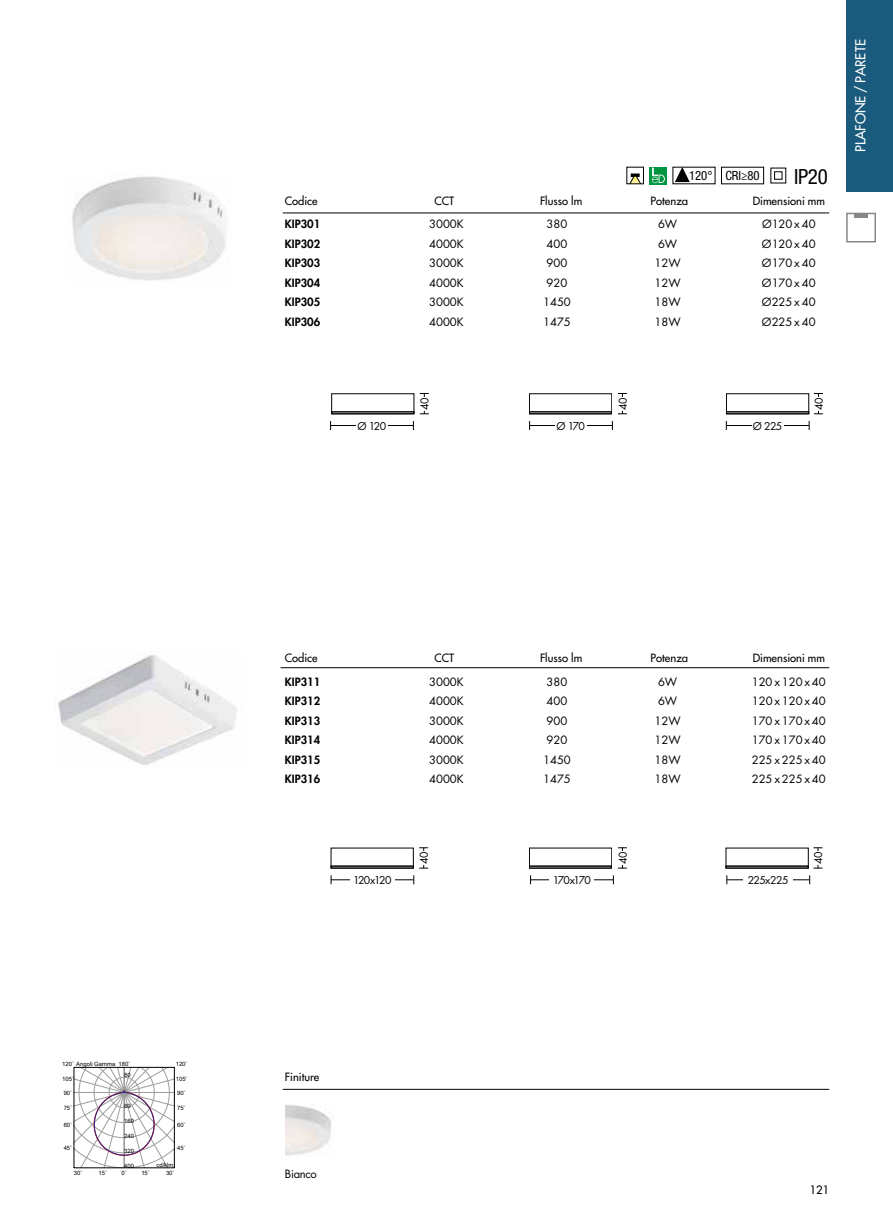
<style>
.page{position:relative;width:893px;height:1221px;background:#fff}
.page>*{position:absolute;margin:0;border:0;box-sizing:border-box;transform-origin:0 0}
.t1{font:condensed 21px "Helvetica Neue LT Std";color:#000}
.t2{font:500 13.5px "Futura Std";color:#fff}
.t3{font:condensed 12.75px "Helvetica Neue LT Std";color:#000}
.t4{font:11.25px "Futura Std";letter-spacing:-.025em;color:#000}
.t5{font:500 11.25px "Futura Std";color:#000}
.t6{font:11.1px "Futura Std";color:#000}
.t7{font:500 11.1px "Futura Std";color:#000}
.t8{font:800 11.1px "Futura Std";color:#000}
.t9{font:10.5px "Futura Std";letter-spacing:-.055em;color:#000}
.t10{font:10.5px "Futura Std";letter-spacing:-.095em;color:#000}
.t11{font:10.5px "Futura Std";letter-spacing:-.1em;color:#000}
.t12{font:5.85px "Arial";color:#000}
</style>
<div class="page">
<div style="left:854px;top:213px;width:14px;height:5px;background:#878787"></div>
<div style="left:846px;top:213px;width:30px;height:29px;border:2px solid #878787"></div>
<div style="left:846px;top:0;width:47px;height:191px;background:#195a7d"></div>
<hr style="left:281px;top:667px;width:548px;height:1px;background:#000">
<div style="left:331px;top:411px;width:83px;height:3px;border:1px solid #000"></div>
<svg style="left:420px;top:393px;width:9px;height:21px"></svg>
<div style="left:420px;top:397px;width:9px;height:13px;background:#fff"></div>
<hr style="left:330px;top:425px;width:83px;height:1px;background:#000">
<div style="left:356px;top:421px;width:31px;height:9px;background:#fff"></div>
<div style="left:529px;top:411px;width:83px;height:3px;border:1px solid #000"></div>
<svg style="left:618px;top:393px;width:9px;height:21px"></svg>
<div style="left:618px;top:397px;width:9px;height:13px;background:#fff"></div>
<hr style="left:529px;top:425px;width:83px;height:1px;background:#000">
<div style="left:555px;top:421px;width:31px;height:9px;background:#fff"></div>
<div style="left:726px;top:411px;width:83px;height:3px;border:1px solid #000"></div>
<svg style="left:814px;top:393px;width:9px;height:21px"></svg>
<div style="left:814px;top:397px;width:9px;height:13px;background:#fff"></div>
<hr style="left:726px;top:425px;width:83px;height:1px;background:#000">
<div style="left:752px;top:421px;width:31px;height:9px;background:#fff"></div>
<div style="left:331px;top:865px;width:83px;height:3px;border:1px solid #000"></div>
<svg style="left:419px;top:847px;width:9px;height:21px"></svg>
<div style="left:419px;top:851px;width:9px;height:13px;background:#fff"></div>
<hr style="left:331px;top:879px;width:83px;height:1px;background:#000">
<div style="left:350px;top:875px;width:45px;height:9px;background:#fff"></div>
<div style="left:529px;top:865px;width:83px;height:3px;border:1px solid #000"></div>
<svg style="left:618px;top:847px;width:9px;height:21px"></svg>
<div style="left:618px;top:851px;width:9px;height:13px;background:#fff"></div>
<hr style="left:530px;top:879px;width:83px;height:1px;background:#000">
<div style="left:549px;top:875px;width:45px;height:9px;background:#fff"></div>
<div style="left:726px;top:865px;width:82px;height:3px;border:1px solid #000"></div>
<svg style="left:813px;top:847px;width:9px;height:21px"></svg>
<div style="left:813px;top:851px;width:9px;height:13px;background:#fff"></div>
<hr style="left:727px;top:879px;width:82px;height:1px;background:#000">
<div style="left:744px;top:875px;width:49px;height:9px;background:#fff"></div>
<img style="left:72px;top:176px;width:154px;height:105px">
<img style="left:58px;top:655px;width:179px;height:110px">
<div style="left:627px;top:167px;width:17px;height:17px;border:1px solid #000"></div>
<svg style="left:630px;top:174px;width:11px;height:10px"></svg>
<div style="left:650px;top:167px;width:17px;height:17px;background:#009641"></div>
<svg style="left:652px;top:168px;width:13px;height:15px"></svg>
<svg style="left:675px;top:167px;width:15px;height:15px"></svg>
<div style="left:721px;top:167px;width:43px;height:17px;border:1px solid #000"></div>
<svg style="left:770px;top:167px;width:16px;height:16px"></svg>
<hr style="left:283px;top:213px;width:546px;height:1px;background:#000">
<hr style="left:283px;top:1088px;width:546px;height:1px;background:#000">
<img style="left:285px;top:1105px;width:47px;height:50px">
<hr style="left:74px;top:1167px;width:100px;height:1px;background:#000">
<hr style="left:174px;top:1067px;width:1px;height:100px;background:#000">
<svg style="left:74px;top:1067px;width:100px;height:100px"></svg>
<p class="t12" style="left:62px;top:1059px;width:55px">120˚ Angoli Gamma</p>
<p class="t12" style="left:118px;top:1059px;width:13px">180˚</p>
<p class="t12" style="left:176px;top:1059px;width:13px">120˚</p>
<p class="t12" style="left:124px;top:1071px;width:8px">80</p>
<p class="t12" style="left:124px;top:1101px;width:8px">80</p>
<p class="t12" style="left:124px;top:1116px;width:11px">160</p>
<p class="t12" style="left:124px;top:1131px;width:11px">240</p>
<p class="t12" style="left:124px;top:1146px;width:11px">320</p>
<p class="t12" style="left:124px;top:1161px;width:11px">400</p>
<p class="t12" style="left:62px;top:1074px;width:13px">105˚</p>
<p class="t12" style="left:176px;top:1074px;width:13px">105˚</p>
<p class="t12" style="left:64px;top:1089px;width:10px">90˚</p>
<p class="t12" style="left:177px;top:1089px;width:10px">90˚</p>
<p class="t12" style="left:64px;top:1103px;width:10px">75˚</p>
<p class="t12" style="left:177px;top:1103px;width:10px">75˚</p>
<p class="t12" style="left:64px;top:1120px;width:10px">60˚</p>
<p class="t12" style="left:177px;top:1120px;width:10px">60˚</p>
<p class="t12" style="left:64px;top:1143px;width:10px">45˚</p>
<p class="t12" style="left:177px;top:1143px;width:10px">45˚</p>
<p class="t12" style="left:156px;top:1160px;width:19px">cd/klm</p>
<p class="t12" style="left:74px;top:1168px;width:10px">30˚</p>
<p class="t12" style="left:99px;top:1168px;width:10px">15˚</p>
<p class="t12" style="left:121px;top:1168px;width:7px">0˚</p>
<p class="t12" style="left:141px;top:1168px;width:10px">15˚</p>
<p class="t12" style="left:166px;top:1168px;width:10px">30˚</p>
<p class="t3" style="left:689px;top:168px;width:72px">120° CRI≥80</p>
<h1 class="t1" style="left:794px;top:164px;width:35px">IP20</h1>
<p class="t7" style="left:285px;top:194px;width:34px">Codice</p>
<p class="t7" style="left:434px;top:194px;width:21px">CCT</p>
<p class="t7" style="left:540px;top:194px;width:44px">Flusso lm</p>
<p class="t7" style="left:651px;top:194px;width:39px">Potenza</p>
<p class="t7" style="left:753px;top:194px;width:74px">Dimensioni mm</p>
<p class="t8" style="left:285px;top:217px;width:37px">KIP301</p>
<p class="t6" style="left:429px;top:217px;width:36px">3000K</p>
<p class="t6" style="left:547px;top:217px;width:22px">380</p>
<p class="t6" style="left:658px;top:217px;width:21px">6W</p>
<p class="t6" style="left:762px;top:217px;width:55px">Ø120 x 40</p>
<p class="t8" style="left:285px;top:237px;width:37px">KIP302</p>
<p class="t6" style="left:429px;top:237px;width:36px">4000K</p>
<p class="t6" style="left:547px;top:237px;width:22px">400</p>
<p class="t6" style="left:658px;top:237px;width:21px">6W</p>
<p class="t6" style="left:762px;top:237px;width:55px">Ø120 x 40</p>
<p class="t8" style="left:285px;top:256px;width:37px">KIP303</p>
<p class="t6" style="left:429px;top:256px;width:36px">3000K</p>
<p class="t6" style="left:547px;top:256px;width:22px">900</p>
<p class="t6" style="left:654px;top:256px;width:28px">12W</p>
<p class="t6" style="left:762px;top:256px;width:55px">Ø170 x 40</p>
<p class="t8" style="left:285px;top:276px;width:37px">KIP304</p>
<p class="t6" style="left:429px;top:276px;width:36px">4000K</p>
<p class="t6" style="left:547px;top:276px;width:22px">920</p>
<p class="t6" style="left:654px;top:276px;width:28px">12W</p>
<p class="t6" style="left:762px;top:276px;width:55px">Ø170 x 40</p>
<p class="t8" style="left:285px;top:295px;width:37px">KIP305</p>
<p class="t6" style="left:429px;top:295px;width:36px">3000K</p>
<p class="t6" style="left:543px;top:295px;width:29px">1450</p>
<p class="t6" style="left:654px;top:295px;width:28px">18W</p>
<p class="t6" style="left:762px;top:295px;width:55px">Ø225 x 40</p>
<p class="t8" style="left:285px;top:315px;width:37px">KIP306</p>
<p class="t6" style="left:429px;top:315px;width:36px">4000K</p>
<p class="t6" style="left:543px;top:315px;width:29px">1475</p>
<p class="t6" style="left:654px;top:315px;width:28px">18W</p>
<p class="t6" style="left:762px;top:315px;width:55px">Ø225 x 40</p>
<p class="t2" style="left:852px;top:152px;width:114px;rotate:-90deg">PLAFONE / PARETE</p>
<p class="t9" style="left:357px;top:419px;width:30px">Ø 120</p>
<p class="t9" style="left:418px;top:410px;width:14px;rotate:-90deg">40</p>
<p class="t9" style="left:557px;top:419px;width:30px">Ø 170</p>
<p class="t9" style="left:616px;top:410px;width:14px;rotate:-90deg">40</p>
<p class="t9" style="left:753px;top:419px;width:31px">Ø 225</p>
<p class="t9" style="left:812px;top:410px;width:14px;rotate:-90deg">40</p>
<p class="t7" style="left:285px;top:651px;width:34px">Codice</p>
<p class="t7" style="left:434px;top:651px;width:21px">CCT</p>
<p class="t7" style="left:540px;top:651px;width:44px">Flusso lm</p>
<p class="t7" style="left:651px;top:651px;width:39px">Potenza</p>
<p class="t7" style="left:753px;top:651px;width:74px">Dimensioni mm</p>
<p class="t8" style="left:285px;top:674px;width:37px">KIP311</p>
<p class="t6" style="left:429px;top:674px;width:36px">3000K</p>
<p class="t6" style="left:547px;top:674px;width:22px">380</p>
<p class="t6" style="left:658px;top:674px;width:21px">6W</p>
<p class="t6" style="left:752px;top:674px;width:76px">120 x 120 x 40</p>
<p class="t8" style="left:285px;top:694px;width:37px">KIP312</p>
<p class="t6" style="left:429px;top:694px;width:36px">4000K</p>
<p class="t6" style="left:547px;top:694px;width:22px">400</p>
<p class="t6" style="left:658px;top:694px;width:21px">6W</p>
<p class="t6" style="left:752px;top:694px;width:76px">120 x 120 x 40</p>
<p class="t8" style="left:285px;top:713px;width:37px">KIP313</p>
<p class="t6" style="left:429px;top:713px;width:36px">3000K</p>
<p class="t6" style="left:547px;top:713px;width:22px">900</p>
<p class="t6" style="left:654px;top:713px;width:28px">12W</p>
<p class="t6" style="left:752px;top:713px;width:76px">170 x 170 x 40</p>
<p class="t8" style="left:285px;top:733px;width:37px">KIP314</p>
<p class="t6" style="left:429px;top:733px;width:36px">4000K</p>
<p class="t6" style="left:547px;top:733px;width:22px">920</p>
<p class="t6" style="left:654px;top:733px;width:28px">12W</p>
<p class="t6" style="left:752px;top:733px;width:76px">170 x 170 x 40</p>
<p class="t8" style="left:285px;top:752px;width:37px">KIP315</p>
<p class="t6" style="left:429px;top:752px;width:36px">3000K</p>
<p class="t6" style="left:543px;top:752px;width:29px">1450</p>
<p class="t6" style="left:654px;top:752px;width:28px">18W</p>
<p class="t6" style="left:752px;top:752px;width:76px">225 x 225 x 40</p>
<p class="t8" style="left:285px;top:772px;width:37px">KIP316</p>
<p class="t6" style="left:429px;top:772px;width:36px">4000K</p>
<p class="t6" style="left:543px;top:772px;width:29px">1475</p>
<p class="t6" style="left:654px;top:772px;width:28px">18W</p>
<p class="t6" style="left:752px;top:772px;width:76px">225 x 225 x 40</p>
<p class="t10" style="left:353px;top:873px;width:40px">120x120</p>
<p class="t9" style="left:417px;top:864px;width:14px;rotate:-90deg">40</p>
<p class="t7" style="left:285px;top:1070px;width:36px">Finiture</p>
<p class="t4" style="left:285px;top:1166px;width:34px">Bianco</p>
<p class="t11" style="left:553px;top:873px;width:40px">170x170</p>
<p class="t9" style="left:616px;top:864px;width:14px;rotate:-90deg">40</p>
<p class="t9" style="left:748px;top:873px;width:42px">225x225</p>
<p class="t9" style="left:812px;top:864px;width:14px;rotate:-90deg">40</p>
<p class="t5" style="left:810px;top:1182px;width:21px">121</p>
</div>
